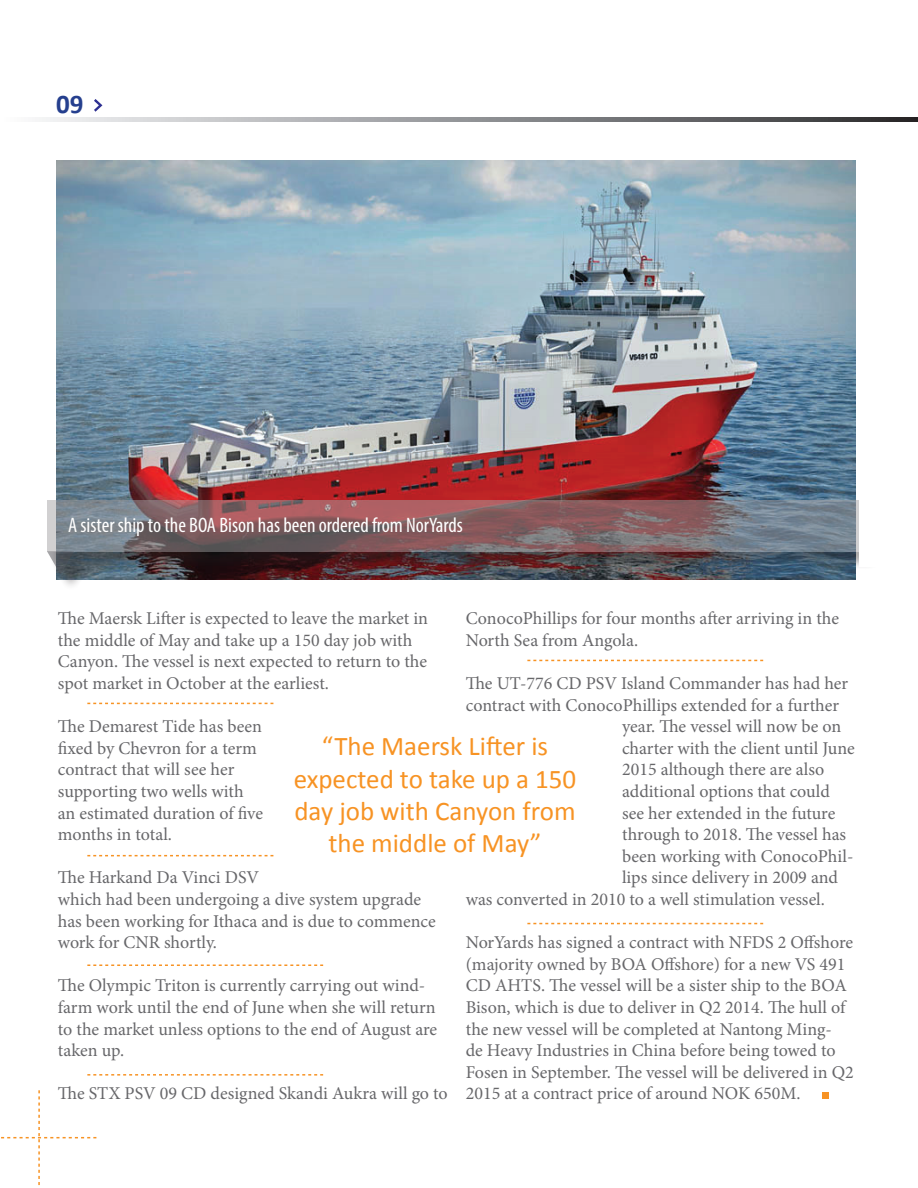
<style>
.page{position:relative;width:918px;height:1188px;background:#fff}
.page>*{position:absolute;margin:0;border:0;box-sizing:border-box;transform-origin:0 0}
.t1{font:27px/32.4px "Calibri";color:#f79324;text-align:center}
.t2{font:700 27px "Calibri";color:#253f8e}
.t3{font:condensed 21px "Myriad Pro";color:#fff}
.t4{font:18px/21.6px "Minion Pro";color:#67676a}
</style>
<div class="page">
<img style="left:56px;top:161px;width:800px;height:419px">
<svg style="left:39px;top:117px;width:878px;height:4px;background:#8f9093"></svg>
<svg style="left:94px;top:99px;width:9px;height:13px"></svg>
<svg style="left:1px;top:1090px;width:95px;height:95px"></svg>
<div style="left:49px;top:503px;width:832px;height:67px;background:#231f20;opacity:.75"></div>
<svg style="left:47px;top:500px;width:812px;height:51px;background:#826b70"></svg>
<div style="left:50px;top:554px;width:41px;height:38px;background:#231f20;opacity:.75"></div>
<svg style="left:47px;top:551px;width:27px;height:24px"></svg>
<div style="left:859px;top:500px;width:25px;height:67px;background:#fff"></div>
<div style="left:823px;top:1092px;width:6px;height:7px;background:#f79324"></div>
<svg style="left:87px;top:964px;width:236px;height:2px"></svg>
<svg style="left:87px;top:855px;width:186px;height:1px"></svg>
<svg style="left:87px;top:703px;width:186px;height:1px"></svg>
<svg style="left:87px;top:1074px;width:236px;height:2px"></svg>
<svg style="left:527px;top:660px;width:236px;height:1px"></svg>
<svg style="left:527px;top:923px;width:236px;height:1px"></svg>
<h1 class="t2" style="left:56px;top:87px;width:29px">09</h1>
<p class="t3" style="left:68px;top:513px;width:396px">A sister ship to the BOA Bison has been ordered from NorYards</p>
<p class="t4" style="left:58px;top:608px;width:372px">The Maersk Lifter is expected to leave the market in the middle of May and take up a 150 day job with Canyon. The vessel is next expected to return to the spot market in October at the earliest.</p>
<p class="t4" style="left:58px;top:716px;width:207px">The Demarest Tide has been fixed by Chevron for a term contract that will see her supporting two wells with an estimated duration of five months in total.</p>
<p class="t4" style="left:58px;top:867px;width:380px">The Harkand Da Vinci DSV<br>which had been undergoing a dive system upgrade has been working for Ithaca and is due to commence work for CNR shortly.</p>
<p class="t4" style="left:58px;top:975px;width:381px">The Olympic Triton is currently carrying out wind&shy;farm work until the end of June when she will return to the market unless options to the end of August are taken up.</p>
<p class="t4" style="left:58px;top:1083px;width:391px">The STX PSV 09 CD designed Skandi Aukra will go to</p>
<p class="t4" style="left:466px;top:608px;width:375px">ConocoPhillips for four months after arriving in the<br>North Sea from Angola.</p>
<p class="t4" style="left:466px;top:673px;width:384px">The UT-776 CD PSV Island Commander has had her</p>
<p class="t4" style="left:466px;top:694px;width:375px">contract with ConocoPhillips extended for a further</p>
<p class="t4" style="left:622px;top:716px;width:221px">year. The vessel will now be on</p>
<p class="t4" style="left:622px;top:737px;width:234px">charter with the client until June</p>
<p class="t4" style="left:622px;top:759px;width:204px">2015 although there are also</p>
<p class="t4" style="left:622px;top:781px;width:209px">additional options that could</p>
<p class="t4" style="left:622px;top:802px;width:215px">see her extended in the future</p>
<p class="t4" style="left:622px;top:824px;width:226px">through to 2018. The vessel has</p>
<p class="t4" style="left:622px;top:845px;width:233px">been working with ConocoPhil-</p>
<p class="t4" style="left:622px;top:867px;width:217px">lips since delivery in 2009 and</p>
<p class="t4" style="left:466px;top:889px;width:361px">was converted in 2010 to a well stimulation vessel.</p>
<p class="t4" style="left:466px;top:932px;width:390px">NorYards has signed a contract with NFDS 2 Offshore (majority owned by BOA Offshore) for a new VS 491<br>CD AHTS. The vessel will be a sister ship to the BOA Bison, which is due to deliver in Q2 2014. The hull of the new vessel will be completed at Nantong Ming-<br>de Heavy Industries in China before being towed to Fosen in September. The vessel will be delivered in Q2<br>2015 at a contract price of around NOK 650M.</p>
<h1 class="t1" style="left:294px;top:730px;width:284px">“The Maersk Lifter is expected to take up a 150 day job with Canyon from the middle of May”</h1>
</div>
